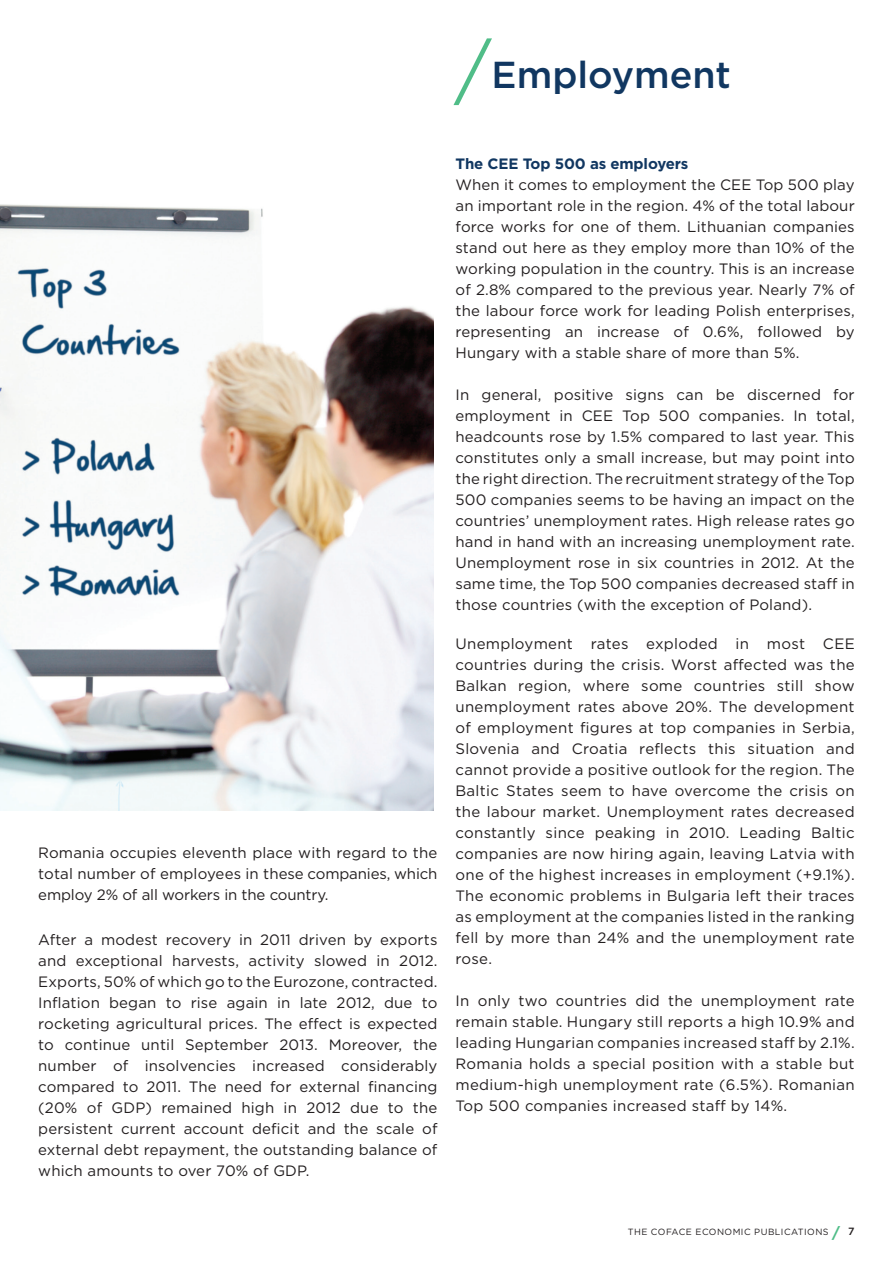
<style>
.page{position:relative;width:893px;height:1263px;background:#fff}
.page>*{position:absolute;margin:0;border:0;box-sizing:border-box;transform-origin:0 0}
.t1{font:500 37.5px "Gotham";color:#113761}
.t2{font:15px/21px "Gotham";letter-spacing:.01em;color:#231f20;text-align:justify}
.t3{font:700 15px "Gotham";letter-spacing:-.01em;color:#113761}
.t4{font:9px "Gotham";letter-spacing:.05em;color:#231f20}
.s1{font-weight:400;font-size:72px;color:#50bd88}
.s2{font-weight:700;font-size:15px;color:#50bd88}
.s3{font-weight:500;font-size:10.5px}
</style>
<div class="page">
<img style="left:0;top:204px;width:434px;height:606px">
<h1 class="t1" style="left:455px;top:51px;width:278px"><span class="s1">/</span>Employment</h1>
<p class="t2" style="left:38px;top:842px;width:401px">Romania occupies eleventh place with regard to the total number of employees in these companies, which employ 2% of all workers in the country.</p>
<p class="t2" style="left:38px;top:929px;width:401px">After a modest recovery in 2011 driven by exports and exceptional harvests, activity slowed in 2012.<br>Exports, 50% of which go to the Eurozone, contracted.<br>Inflation began to rise again in late 2012, due to rocketing agricultural prices. The effect is expected to continue until September 2013. Moreover, the number of insolvencies increased considerably compared to 2011. The need for external financing (20% of GDP) remained high in 2012 due to the persistent current account deficit and the scale of external debt repayment, the outstanding balance of which amounts to over 70% of GDP.</p>
<p class="t3" style="left:455px;top:154px;width:234px">The CEE Top 500 as employers</p>
<p class="t2" style="left:455px;top:174px;width:401px">When it comes to employment the CEE Top 500 play an important role in the region. 4% of the total labour force works for one of them. Lithuanian companies stand out here as they employ more than 10% of the working population in the country. This is an increase of 2.8% compared to the previous year. Nearly 7% of the labour force work for leading Polish enterprises, representing an increase of 0.6%, followed by Hungary with a stable share of more than 5%.</p>
<p class="t2" style="left:455px;top:384px;width:401px">In general, positive signs can be discerned for employment in CEE Top 500 companies. In total, headcounts rose by 1.5% compared to last year. This constitutes only a small increase, but may point into the right direction. The recruitment strategy of the Top 500 companies seems to be having an impact on the countries’ unemployment rates. High release rates go hand in hand with an increasing unemployment rate.<br>Unemployment rose in six countries in 2012. At the same time, the Top 500 companies decreased staff in those countries (with the exception of Poland).</p>
<p class="t2" style="left:455px;top:633px;width:401px">Unemployment rates exploded in most CEE countries during the crisis. Worst affected was the Balkan region, where some countries still show unemployment rates above 20%. The development of employment figures at top companies in Serbia, Slovenia and Croatia reflects this situation and cannot provide a positive outlook for the region. The Baltic States seem to have overcome the crisis on the labour market. Unemployment rates decreased constantly since peaking in 2010. Leading Baltic companies are now hiring again, leaving Latvia with one of the highest increases in employment (+9.1%).<br>The economic problems in Bulgaria left their traces as employment at the companies listed in the ranking fell by more than 24% and the unemployment rate rose.</p>
<p class="t2" style="left:455px;top:990px;width:401px">In only two countries did the unemployment rate remain stable. Hungary still reports a high 10.9% and leading Hungarian companies increased staff by 2.1%.<br>Romania holds a special position with a stable but medium-high unemployment rate (6.5%). Romanian Top 500 companies increased staff by 14%.</p>
<p class="t4" style="left:628px;top:1226px;width:52px">The Co face</p>
<p class="t4" style="left:695px;top:1226px;width:8px">eco</p>
<p class="t4" style="left:717px;top:1226px;width:45px">nomic publicatio</p>
<p class="t4" style="left:815px;top:1226px;width:41px">ns<span class="s2">/</span> <span class="s3">7</span></p>
</div>
